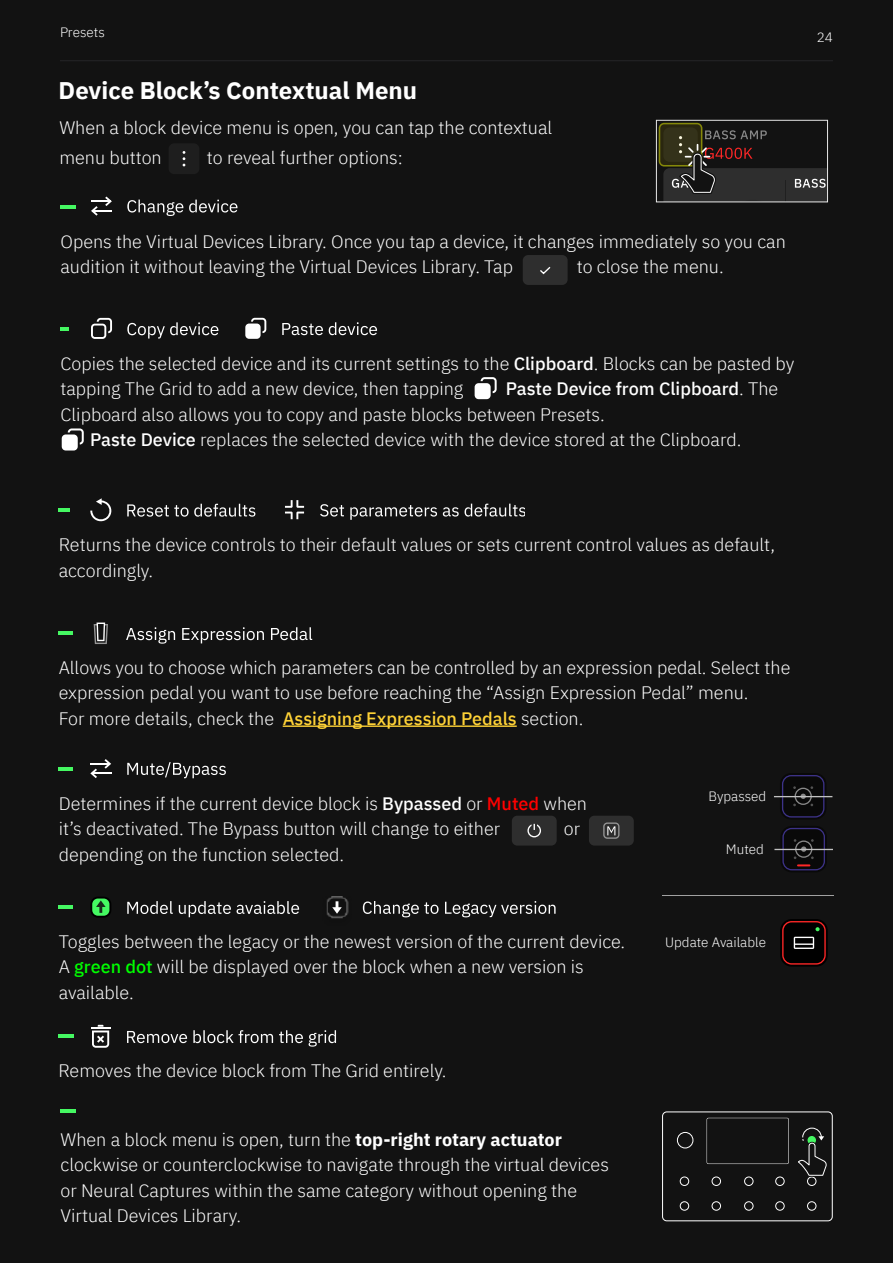
<style>
.page{position:relative;width:893px;height:1263px;background:#121212}
.page>*{position:absolute;margin:0;border:0;box-sizing:border-box;transform-origin:0 0}
.t1{font:700 24px "IBM Plex Sans";color:#fff}
.Dobry_Body_6_45{font:300 18px/25.5px "IBM Plex Sans";color:#fff}
.Akapity{font:300 13.5px "IBM Plex Sans";color:#fff}
.s1{font-weight:500}
.s2{font-weight:500;color:#ffd236}
.s3{font-weight:500;color:#f00}
.s4{font-weight:500;color:#0f0}
.s5{font-weight:700}
</style>
<div class="page">
<hr style="left:60px;top:60px;width:773px;height:1px;background:#252528">
<div style="left:169px;top:143px;width:30px;height:31px;background:#1e1e1e;border-radius:6px"></div>
<svg style="left:183px;top:151px;width:2px;height:15px"></svg>
<div style="left:662px;top:1112px;width:170px;height:109px;border:1px solid #fff;border-radius:4px"></div>
<div style="left:677px;top:1132px;width:16px;height:16px;border:1px solid #fff;border-radius:50%"></div>
<div style="left:807px;top:1201px;width:9px;height:9px;border:1px solid #fff;border-radius:50%"></div>
<div style="left:807px;top:1177px;width:9px;height:8px;border:1px solid #fff;border-radius:50%"></div>
<div style="left:775px;top:1201px;width:9px;height:9px;border:1px solid #fff;border-radius:50%"></div>
<div style="left:775px;top:1177px;width:9px;height:8px;border:1px solid #fff;border-radius:50%"></div>
<div style="left:744px;top:1201px;width:9px;height:9px;border:1px solid #fff;border-radius:50%"></div>
<div style="left:744px;top:1177px;width:9px;height:8px;border:1px solid #fff;border-radius:50%"></div>
<div style="left:712px;top:1201px;width:9px;height:9px;border:1px solid #fff;border-radius:50%"></div>
<div style="left:712px;top:1177px;width:9px;height:8px;border:1px solid #fff;border-radius:50%"></div>
<div style="left:680px;top:1201px;width:9px;height:9px;border:1px solid #fff;border-radius:50%"></div>
<div style="left:680px;top:1177px;width:9px;height:8px;border:1px solid #fff;border-radius:50%"></div>
<svg style="left:706px;top:1117px;width:83px;height:47px"></svg>
<svg style="left:798px;top:1127px;width:29px;height:50px"></svg>
<hr style="left:60px;top:1109px;width:16px;height:3px;background:#45f862">
<div style="left:523px;top:255px;width:45px;height:30px;background:#2e2e2e;border-radius:5px"></div>
<svg style="left:540px;top:267px;width:11px;height:8px"></svg>
<div style="left:512px;top:816px;width:45px;height:29px;background:#2e2e2e;border-radius:5px"></div>
<svg style="left:527px;top:824px;width:14px;height:13px"></svg>
<div style="left:589px;top:816px;width:45px;height:29px;background:#2e2e2e;border-radius:5px"></div>
<svg style="left:607px;top:826px;width:8px;height:9px"></svg>
<div style="left:603px;top:822px;width:16px;height:17px;border:1px solid #959595;border-radius:3px"></div>
<svg style="left:127px;top:200px;width:110px;height:16px"></svg>
<svg style="left:91px;top:197px;width:21px;height:19px"></svg>
<hr style="left:60px;top:205px;width:16px;height:3px;background:#45f862">
<svg style="left:475px;top:377px;width:22px;height:23px"></svg>
<svg style="left:62px;top:428px;width:22px;height:23px"></svg>
<svg style="left:127px;top:322px;width:91px;height:16px"></svg>
<svg style="left:91px;top:318px;width:21px;height:21px"></svg>
<svg style="left:60px;top:327px;width:9px;height:3px"></svg>
<svg style="left:282px;top:322px;width:95px;height:13px"></svg>
<svg style="left:245px;top:318px;width:21px;height:21px"></svg>
<hr style="left:283px;top:725px;width:234px;height:2px;background:#ffd236">
<svg style="left:127px;top:504px;width:128px;height:13px"></svg>
<svg style="left:90px;top:498px;width:22px;height:24px"></svg>
<svg style="left:59px;top:509px;width:11px;height:3px"></svg>
<svg style="left:126px;top:627px;width:186px;height:17px"></svg>
<svg style="left:94px;top:622px;width:14px;height:22px"></svg>
<hr style="left:59px;top:631px;width:14px;height:3px;background:#45f862">
<svg style="left:127px;top:762px;width:99px;height:16px"></svg>
<svg style="left:90px;top:759px;width:21px;height:19px"></svg>
<hr style="left:59px;top:767px;width:14px;height:3px;background:#45f862">
<svg style="left:127px;top:901px;width:172px;height:16px"></svg>
<svg style="left:90px;top:897px;width:21px;height:21px"></svg>
<div style="left:92px;top:898px;width:17px;height:18px;background:#45f862;border-radius:6px"></div>
<svg style="left:96px;top:900px;width:10px;height:13px"></svg>
<hr style="left:59px;top:905px;width:14px;height:3px;background:#45f862">
<svg style="left:127px;top:1030px;width:209px;height:16px"></svg>
<svg style="left:91px;top:1025px;width:19px;height:23px"></svg>
<hr style="left:58px;top:1034px;width:16px;height:3px;background:#45f862">
<svg style="left:320px;top:504px;width:204px;height:16px"></svg>
<svg style="left:285px;top:500px;width:19px;height:19px"></svg>
<svg style="left:363px;top:901px;width:193px;height:16px"></svg>
<img style="left:326px;top:896px;width:23px;height:23px">
<svg style="left:332px;top:901px;width:10px;height:13px"></svg>
<div style="left:659px;top:124px;width:43px;height:42px;background:#2a270f;border-radius:5px"></div>
<div style="left:659px;top:123px;width:43px;height:44px;border:2px solid #faff00;border-radius:5px"></div>
<div style="left:656px;top:120px;width:172px;height:82px;border:1px solid #e8e8e8"></div>
<svg style="left:780px;top:919px;width:48px;height:48px"></svg>
<svg style="left:782px;top:921px;width:44px;height:43px"></svg>
<svg style="left:783px;top:922px;width:41px;height:41px;background:#1a1312"></svg>
<svg style="left:780px;top:826px;width:47px;height:46px"></svg>
<hr style="left:774px;top:849px;width:59px;height:1px;background:#c1c1c1">
<svg style="left:782px;top:828px;width:43px;height:42px"></svg>
<svg style="left:780px;top:773px;width:46px;height:46px"></svg>
<svg style="left:782px;top:775px;width:42px;height:42px"></svg>
<hr style="left:774px;top:796px;width:58px;height:1px;background:#c1c1c1">
<hr style="left:662px;top:895px;width:172px;height:1px;background:#a1a1a1">
<svg style="left:663px;top:130px;width:164px;height:72px"></svg>
<p class="Akapity" style="left:60px;top:22px;width:46px">Presets</p>
<h2 class="t1" style="left:59px;top:71px;width:360px">Device Block’s Contextual Menu</h2>
<p class="Dobry_Body_6_45" style="left:59px;top:111px;width:494px;line-height:30px">When a block device menu is open, you can tap the contextual menu button</p>
<p class="Dobry_Body_6_45" style="left:207px;top:143px;width:197px">to reveal further options:</p>
<p class="Dobry_Body_6_45" style="left:60px;top:227px;width:727px">Opens the Virtual Devices Library. Once you tap a device, it changes immediately so you can audition it without leaving the Virtual Devices Library. Tap</p>
<p class="Dobry_Body_6_45" style="left:577px;top:253px;width:148px">to close the menu.</p>
<p class="Akapity" style="left:817px;top:27px;width:18px">24</p>
<p class="Dobry_Body_6_45" style="left:60px;top:349px;width:735px">Copies the selected device and its current settings to the <span class="s1">Clipboard</span>. Blocks can be pasted by tapping The Grid to add a new device, then tapping</p>
<p class="Dobry_Body_6_45" style="left:60px;top:374px;width:719px;text-indent:445px"><span class="s1">Paste Device from Clipboard</span>. The<br>Clipboard also allows you to copy and paste blocks between Presets.</p>
<p class="Dobry_Body_6_45" style="left:90px;top:425px;width:653px"><span class="s1">Paste Device</span> replaces the selected device with the device stored at the Clipboard.</p>
<p class="Dobry_Body_6_45" style="left:59px;top:530px;width:718px">Returns the device controls to their default values or sets current control values as default, accordingly.</p>
<p class="Dobry_Body_6_45" style="left:59px;top:653px;width:733px">Allows you to choose which parameters can be controlled by an expression pedal. Select the expression pedal you want to use before reaching the “Assign Expression Pedal” menu.</p>
<p class="Dobry_Body_6_45" style="left:59px;top:704px;width:526px">For more details, check the <span class="s2">Assigning Expression Pedals</span> section.</p>
<p class="Dobry_Body_6_45" style="left:59px;top:789px;width:530px">Determines if the current device block is <span class="s1">Bypassed</span> or <span class="s3">Muted</span> when it’s deactivated. The Bypass button will change to either</p>
<p class="Dobry_Body_6_45" style="left:564px;top:814px;width:18px">or</p>
<p class="Dobry_Body_6_45" style="left:59px;top:840px;width:287px">depending on the function selected.</p>
<p class="Dobry_Body_6_45" style="left:59px;top:927px;width:568px">Toggles between the legacy or the newest version of the current device.<br>A <span class="s4">green dot</span> will be displayed over the block when a new version is available.</p>
<p class="Dobry_Body_6_45" style="left:58px;top:1056px;width:390px">Removes the device block from The Grid entirely.</p>
<p class="Dobry_Body_6_45" style="left:60px;top:1125px;width:550px">When a block menu is open, turn the <span class="s5">top-right rotary actuator </span>clockwise or counterclockwise to navigate through the virtual devices or Neural Captures within the same category without opening the Virtual Devices Library.</p>
<p class="Akapity" style="left:708px;top:786px;width:59px">Bypassed</p>
<p class="Akapity" style="left:726px;top:839px;width:40px">Muted</p>
<p class="Akapity" style="left:665px;top:932px;width:102px">Update Available</p>
</div>
